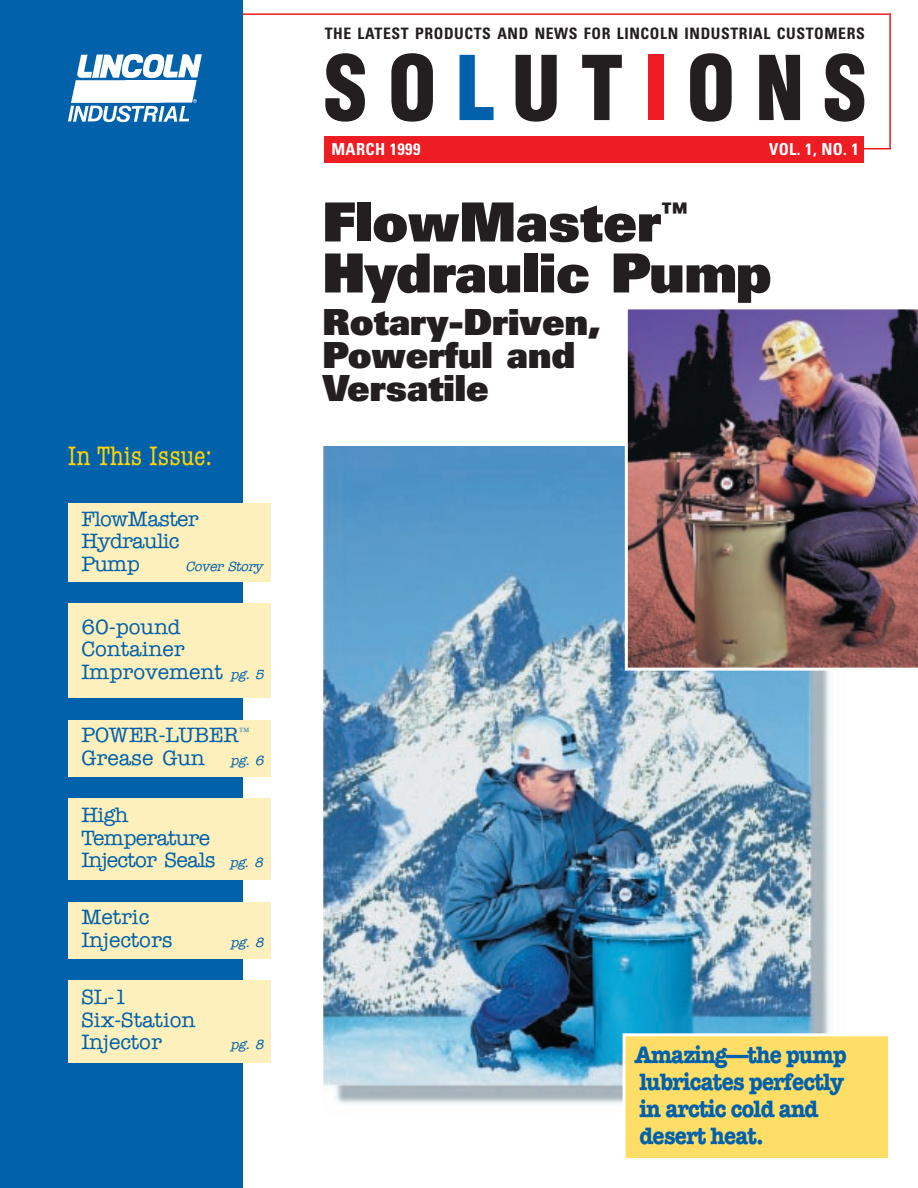
<style>
.page{position:relative;width:918px;height:1188px;background:#fff}
.page>*{position:absolute;margin:0;border:0;box-sizing:border-box;transform-origin:0 0}
.t1{font:900 condensed 87px "Helvetica";letter-spacing:.23em;color:#231f20}
.t2{font:900 54px/51px "Univers";color:#231f20}
.t3{font:900 36px/33px "Univers";color:#231f20}
.t4{font:condensed 27px "American Typewriter";color:#fed304}
.t5{font:700 24px/27px "American Typewriter";letter-spacing:-.035em;color:#0161aa;scale:.9 1}
.t6{font:500 21px/22.5px "American Typewriter";color:#0161aa}
.t7{font:500 21px/22.5px "American Typewriter";letter-spacing:-.035em;color:#0161aa}
.t8{font:700 condensed 16.5px "Univers";letter-spacing:.02em;color:#fff}
.t9{font:700 condensed 15.75px "Univers";letter-spacing:.04em;color:#231f20}
.t10{font:italic 500 13.5px "American Typewriter";color:#0161aa}
.s1{color:#0161aa}
.s2{color:#ee1d23}
.s3{font-style:italic;font-size:13.5px}
</style>
<div class="page">
<hr style="left:236px;top:13px;width:655px;height:2px;background:#ee1d23">
<hr style="left:857px;top:148px;width:34px;height:1px;background:#ee1d23">
<hr style="left:889px;top:14px;width:2px;height:135px;background:#ee1d23">
<div style="left:325px;top:136px;width:539px;height:27px;background:#ee1d23"></div>
<div style="left:0;top:0;width:243px;height:1188px;background:#0161aa"></div>
<div style="left:68px;top:604px;width:202px;height:94px;background:#fef0bd"></div>
<div style="left:68px;top:720px;width:202px;height:57px;background:#fef0bd"></div>
<div style="left:68px;top:902px;width:202px;height:56px;background:#fef0bd"></div>
<div style="left:68px;top:799px;width:202px;height:81px;background:#fef0bd"></div>
<div style="left:68px;top:980px;width:202px;height:83px;background:#fef0bd"></div>
<img style="left:68px;top:54px;width:134px;height:69px">
<img style="left:323px;top:447px;width:507px;height:658px">
<div style="left:626px;top:1036px;width:262px;height:122px;background:#ffde68"></div>
<div style="left:623px;top:1033px;width:268px;height:128px;border:3px solid #fff"></div>
<div style="left:68px;top:504px;width:202px;height:78px;background:#fef0bd"></div>
<img style="left:625px;top:309px;width:293px;height:362px">
<p class="t9" style="left:325px;top:27px;width:542px">THE LATEST PRODUCTS AND NEWS FOR LINCOLN INDUSTRIAL CUSTOMERS</p>
<h1 class="t1" style="left:324px;top:55px;width:544px">SO<span class="s1">L</span>UT<span class="s2">I</span>ONS</h1>
<p class="t8" style="left:331px;top:143px;width:90px">MARCH 1999</p>
<p class="t8" style="left:769px;top:143px;width:91px">VOL. 1, NO. 1</p>
<p class="t4" style="left:68px;top:446px;width:145px">In This Issue:</p>
<p class="t7" style="left:81px;top:509px;width:119px">FlowMaster<br>Hydraulic<br>Pump</p>
<p class="t10" style="left:186px;top:561px;width:79px">Cover Story</p>
<p class="t6" style="left:81px;top:617px;width:186px">60-pound<br>Container<br>Improvement <span class="s3">pg. 5</span></p>
<p class="t6" style="left:81px;top:726px;width:186px">POWER-LUBER<sup>™<br></sup>Grease Gun <span class="s3">pg. 6</span></p>
<p class="t7" style="left:81px;top:806px;width:186px">High<br>Temperature<br>Injector Seals <span class="s3">pg. 8</span></p>
<p class="t6" style="left:81px;top:908px;width:93px">Metric<br>Injectors</p>
<p class="t10" style="left:230px;top:937px;width:37px">pg. 8</p>
<h2 class="t2" style="left:322px;top:202px;width:451px">FlowMaster<sup>™<br></sup>Hydraulic Pump</h2>
<h3 class="t3" style="left:322px;top:309px;width:280px">Rotary-Driven,<br>Powerful and<br>Versatile</h3>
<p class="t6" style="left:81px;top:988px;width:115px">SL-1<br>Six-Station<br>Injector</p>
<p class="t10" style="left:230px;top:1040px;width:37px">pg. 8</p>
<p class="t5" style="left:635px;top:1043px;width:238px">Amazing—the pump lubricates perfectly in arctic cold and desert heat.</p>
</div>
